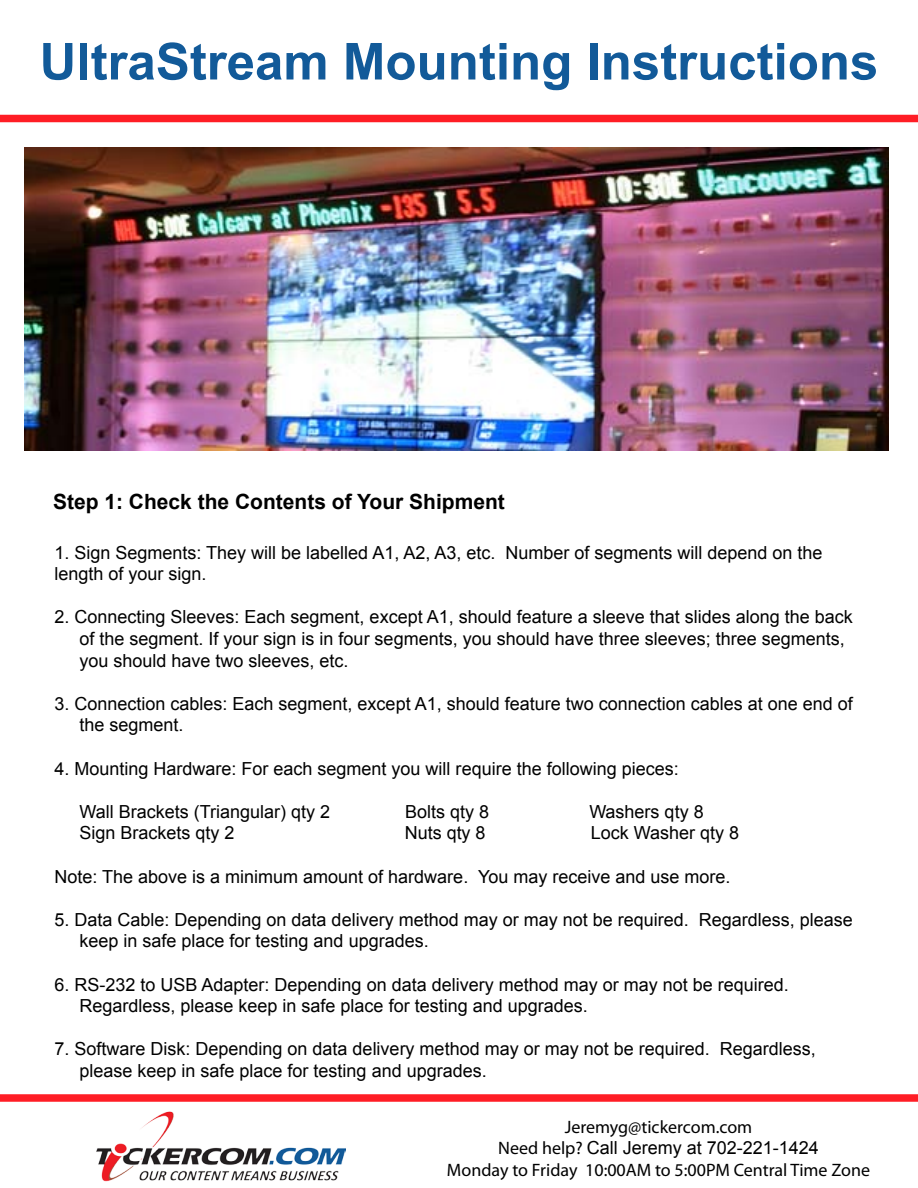
<style>
.page{position:relative;width:918px;height:1188px;background:#fff}
.page>*{position:absolute;margin:0;border:0;box-sizing:border-box;transform-origin:0 0}
.t1{font:700 51px "Arial";color:#125a99}
.t2{font:700 21px "Arial";color:#000}
.t3{font:18px/21.6px "Arial";color:#000}
.t4{font:18px/21.6px "Myriad Pro";color:#000;text-align:center}
.s1{font-family:"Arial"}
</style>
<div class="page">
<img style="left:97px;top:1111px;width:248px;height:71px">
<div style="left:0;top:115px;width:918px;height:7px;background:#ff1d25"></div>
<div style="left:0;top:1094px;width:918px;height:8px;background:#ff1d25"></div>
<img style="left:25px;top:148px;width:864px;height:303px">
<p class="t1" style="left:40px;top:28px;width:840px">UltraStream Mounting Instructions</p>
<p class="t2" style="left:53px;top:487px;width:453px">Step 1: Check the Contents of Your Shipment</p>
<p class="t3" style="left:55px;top:542px;width:770px">1. Sign Segments: They will be labelled A1, A2, A3, etc. Number of segments will depend on the length of your sign.</p>
<p class="t3" style="left:80px;top:606px;width:775px;text-indent:-25px">2. Connecting Sleeves: Each segment, except A1, should feature a sleeve that slides along the back of the segment. If your sign is in four segments, you should have three sleeves; three segments, you should have two sleeves, etc.</p>
<p class="t3" style="left:80px;top:693px;width:775px;text-indent:-25px">3. Connection cables: Each segment, except A1, should feature two connection cables at one end of the segment.</p>
<p class="t3" style="left:55px;top:758px;width:626px">4. Mounting Hardware: For each segment you will require the following pieces:</p>
<p class="t3" style="left:80px;top:801px;width:252px">Wall Brackets (Triangular) qty 2</p>
<p class="t3" style="left:405px;top:801px;width:86px">Bolts qty 8</p>
<p class="t3" style="left:589px;top:801px;width:116px">Washers qty 8</p>
<p class="t3" style="left:80px;top:822px;width:157px">Sign Brackets qty 2</p>
<p class="t3" style="left:405px;top:822px;width:82px">Nuts qty 8</p>
<p class="t3" style="left:591px;top:822px;width:150px">Lock Washer qty 8</p>
<p class="t3" style="left:55px;top:866px;width:677px">Note: The above is a minimum amount of hardware. You may receive and use more.</p>
<p class="t3" style="left:80px;top:909px;width:775px;text-indent:-25px">5. Data Cable: Depending on data delivery method may or may not be required. Regardless, please keep in safe place for testing and upgrades.</p>
<p class="t3" style="left:80px;top:974px;width:711px;text-indent:-25px">6. RS-232 to USB Adapter: Depending on data delivery method may or may not be required.<br>Regardless, please keep in safe place for testing and upgrades.</p>
<p class="t3" style="left:80px;top:1038px;width:738px;text-indent:-25px">7. Software Disk: Depending on data delivery method may or may not be required. Regardless, please keep in safe place for testing and upgrades.</p>
<p class="t4" style="left:447px;top:1115px;width:425px">Jeremyg@tickercom.com<br>Need help? <span class="s1">Call Jeremy at 702-221-1424<br></span>Monday to Friday 10:00AM to 5:00PM Central Time Zone</p>
</div>
